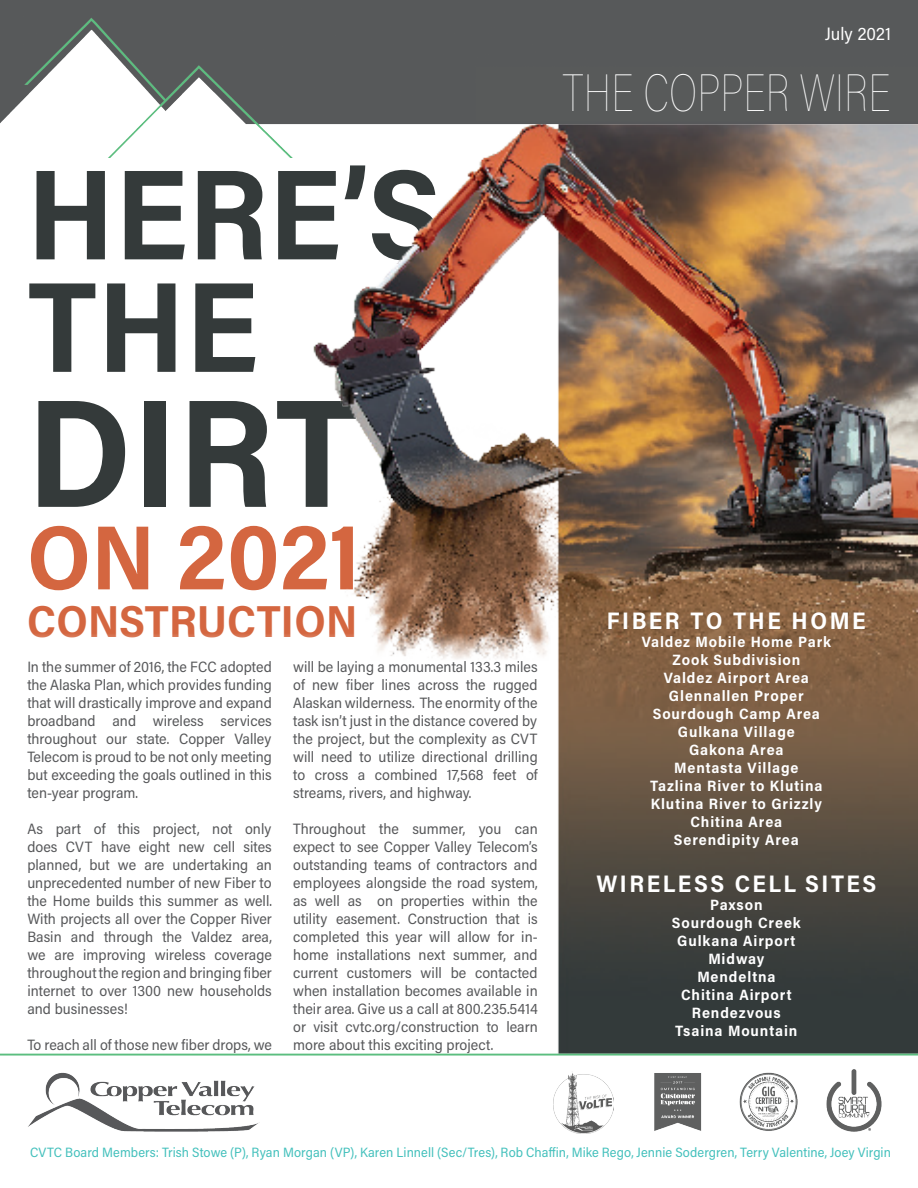
<style>
.page{position:relative;width:918px;height:1188px;background:#fff}
.page>*{position:absolute;margin:0;border:0;box-sizing:border-box;transform-origin:0 0}
.t1{font:700 154.5px "Acumin Pro Semi Cond";color:#343a3a}
.t2{font:700 129px/112.5px "Acumin Pro Semi Cond";color:#343a3a}
.t3{font:700 91.5px "Acumin Pro Semi Cond";letter-spacing:.01em;color:#d46640}
.t4{font:52.5px "Acumin Variable Concept";letter-spacing:-.06em;color:#fff;scale:.8 1}
.t5{font:700 45px "Acumin Pro Semi Cond";color:#d46640}
.t6{font:24px "Acumin Variable Concept";letter-spacing:.09em;color:#fff}
.t7{font:18px "Acumin Variable Concept";letter-spacing:-.005em;color:#fff}
.t8{font:15px/18px "Acumin Variable Concept";letter-spacing:-.005em;color:#57585a;text-align:justify}
.t9{font:700 15px/18px "Acumin Pro Semi Cond";letter-spacing:.06em;color:#fff;text-align:center}
.t10{font:13.5px "Acumin Variable Concept";color:#43c0bc}
</style>
<div class="page">
<img style="left:313px;top:158px;width:605px;height:893px">
<img style="left:0;top:0;width:918px;height:158px">
<img style="left:0;top:1051px;width:918px;height:81px">
<img style="left:554px;top:1071px;width:59px;height:63px">
<div style="left:27px;top:633px;width:528px;height:81px;background:#fff"></div>
<p class="t7" style="left:825px;top:22px;width:68px">July 2021</p>
<h2 class="t2" style="left:27px;top:152px;width:417px">HERE’S<br>THE</h2>
<h1 class="t1" style="left:27px;top:344px;width:333px">DIRT</h1>
<h3 class="t3" style="left:27px;top:493px;width:334px">ON 2021</h3>
<h3 class="t5" style="left:27px;top:590px;width:332px">CONSTRUCTION</h3>
<p class="t8" style="left:27px;top:657px;width:246px">In the summer of 2016, the FCC adopted the Alaska Plan, which provides funding that will drastically improve and expand broadband and wireless services throughout our state. Copper Valley Telecom is proud to be not only meeting but exceeding the goals outlined in this ten-year program.</p>
<p class="t8" style="left:27px;top:819px;width:246px">As part of this project, not only does CVT have eight new cell sites planned, but we are undertaking an unprecedented number of new Fiber to the Home builds this summer as well.<br>With projects all over the Copper River Basin and through the Valdez area, we are improving wireless coverage throughout the region and bringing fiber internet to over 1300 new households and businesses!</p>
<p class="t8" style="left:27px;top:1035px;width:246px">To reach all of those new fiber drops, we</p>
<p class="t8" style="left:293px;top:657px;width:246px">will be laying a monumental 133.3 miles of new fiber lines across the rugged Alaskan wilderness. The enormity of the task isn’t just in the distance covered by the project, but the complexity as CVT will need to utilize directional drilling to cross a combined 17,568 feet of streams, rivers, and highway.</p>
<p class="t8" style="left:293px;top:819px;width:247px">Throughout the summer, you can expect to see Copper Valley Telecom’s outstanding teams of contractors and employees alongside the road system, as well as on properties within the utility easement. Construction that is completed this year will allow for in&shy;home installations next summer, and current customers will be contacted when installation becomes available in their area. Give us a call at 800.235.5414 or visit cvtc.org/construction to learn more about this exciting project.</p>
<h3 class="t4" style="left:563px;top:57px;width:414px">THE COPPER WIRE</h3>
<h3 class="t6" style="left:607px;top:604px;width:261px">FIBER TO THE HOME</h3>
<p class="t9" style="left:642px;top:632px;width:191px">Valdez Mobile Home Park<br>Zook Subdivision<br>Valdez Airport Area<br>Glennallen Proper<br>Sourdough Camp Area<br>Gulkana Village<br>Gakona Area<br>Mentasta Village<br>Tazlina River to Klutina<br>Klutina River to Grizzly<br>Chitina Area<br>Serendipity Area</p>
<h3 class="t6" style="left:597px;top:867px;width:282px">WIRELESS CELL SITES</h3>
<p class="t9" style="left:672px;top:895px;width:130px">Paxson<br>Sourdough Creek<br>Gulkana Airport<br>Midway<br>Mendeltna<br>Chitina Airport<br>Rendezvous<br>Tsaina Mountain</p>
<p class="t10" style="left:30px;top:1143px;width:863px">CVTC Board Members: Trish Stowe (P), Ryan Morgan (VP), Karen Linnell (Sec/Tres), Rob Chaffin, Mike Rego, Jennie Sodergren, Terry Valentine, Joey Virgin</p>
</div>
